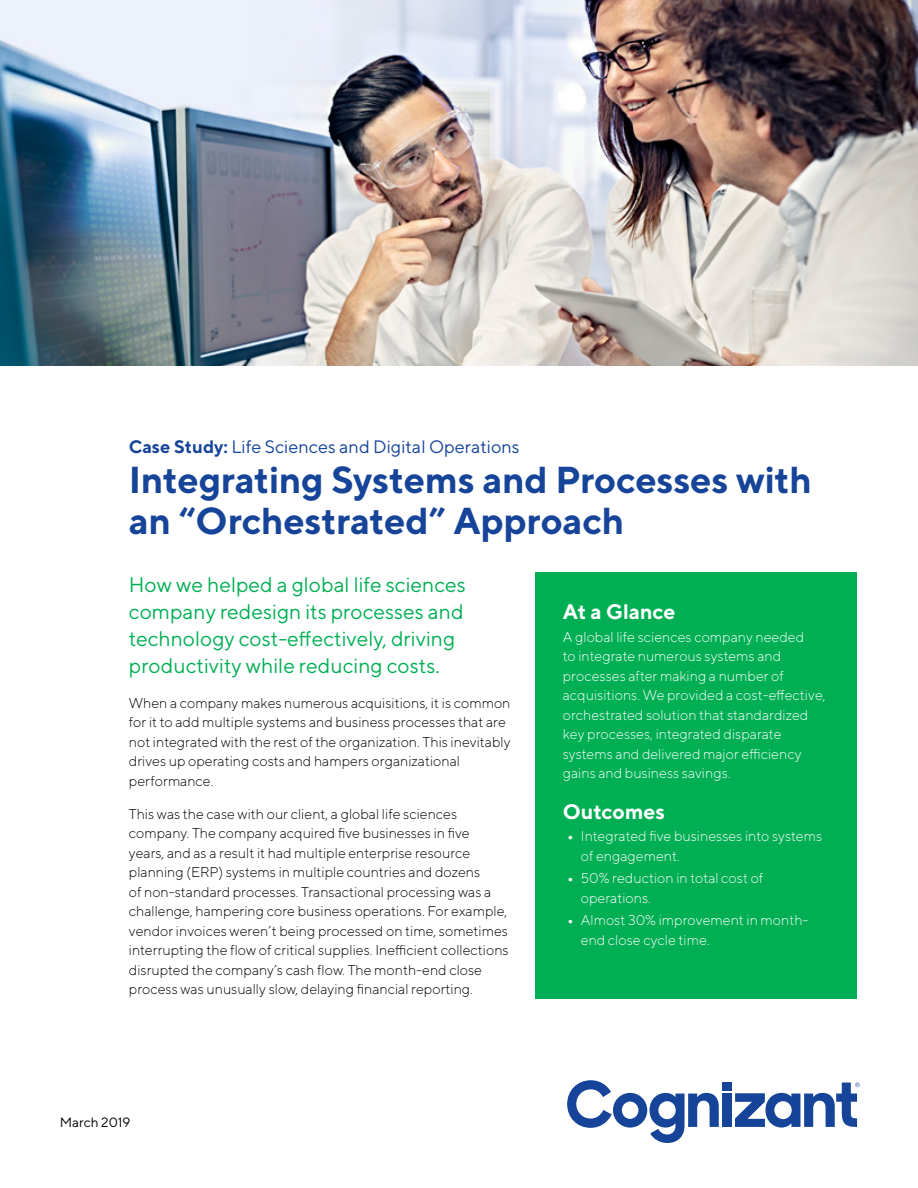
<style>
.page{position:relative;width:918px;height:1188px;background:#fff}
.page>*{position:absolute;margin:0;border:0;box-sizing:border-box;transform-origin:0 0}
.t1{font:700 37.5px/40.5px "TT Norms";letter-spacing:-.005em;color:#164499}
.t2{font:21px/27px "TT Norms";color:#00af54}
.t3{font:700 21px "TT Norms";color:#fff}
.t4{font:18px "TT Norms";color:#164499}
.t5{font:300 14.25px/19.5px "TT Norms";color:#000}
.t6{font:300 14.25px/19.5px "TT Norms";color:#fff}
.t7{font:13.5px "TT Norms";color:#000}
.s1{font-weight:700}
</style>
<div class="page">
<img style="left:0;top:0;width:918px;height:366px">
<div style="left:536px;top:572px;width:321px;height:427px;background:#00af54"></div>
<div style="left:723px;top:1083px;width:9px;height:8px;background:#164499"></div>
<div style="left:723px;top:1094px;width:9px;height:33px;background:#164499"></div>
<svg style="left:567px;top:1080px;width:152px;height:63px"></svg>
<svg style="left:735px;top:1083px;width:125px;height:45px"></svg>
<p class="t4" style="left:129px;top:435px;width:392px"><span class="s1">Case Study:</span> Life Sciences and Digital Operations</p>
<h1 class="t1" style="left:129px;top:459px;width:685px">Integrating Systems and Processes with an “Orchestrated” Approach</h1>
<h2 class="t2" style="left:129px;top:571px;width:339px">How we helped a global life sciences company redesign its processes and technology cost-effectively, driving productivity while reducing costs.</h2>
<p class="t5" style="left:129px;top:693px;width:383px">When a company makes numerous acquisitions, it is common for it to add multiple systems and business processes that are not integrated with the rest of the organization. This inevitably drives up operating costs and hampers organizational performance.</p>
<p class="t5" style="left:129px;top:804px;width:381px">This was the case with our client, a global life sciences company. The company acquired five businesses in five years, and as a result it had multiple enterprise resource planning (ERP) systems in multiple countries and dozens<br>of non-standard processes. Transactional processing was a challenge, hampering core business operations. For example, vendor invoices weren’t being processed on time, sometimes interrupting the flow of critical supplies. Inefficient collections disrupted the company’s cash flow. The month-end close process was unusually slow, delaying financial reporting.</p>
<h2 class="t3" style="left:563px;top:599px;width:114px">At a Glance</h2>
<p class="t6" style="left:563px;top:627px;width:264px">A global life sciences company needed<br>to integrate numerous systems and processes after making a number of acquisitions. We provided a cost-effective, orchestrated solution that standardized key processes, integrated disparate systems and delivered major efficiency gains and business savings.</p>
<h2 class="t3" style="left:563px;top:798px;width:104px">Outcomes</h2>
<p class="t6" style="left:581px;top:826px;width:243px;text-indent:-13px"><span class="s1">•</span> Integrated five businesses into systems of engagement.</p>
<p class="t6" style="left:581px;top:868px;width:184px;text-indent:-13px"><span class="s1">•</span> 50% reduction in total cost of operations.</p>
<p class="t6" style="left:581px;top:910px;width:229px;text-indent:-13px"><span class="s1">•</span> Almost 30% improvement in month&shy;end close cycle time.</p>
<p class="t7" style="left:60px;top:1114px;width:72px">March 2019</p>
</div>
